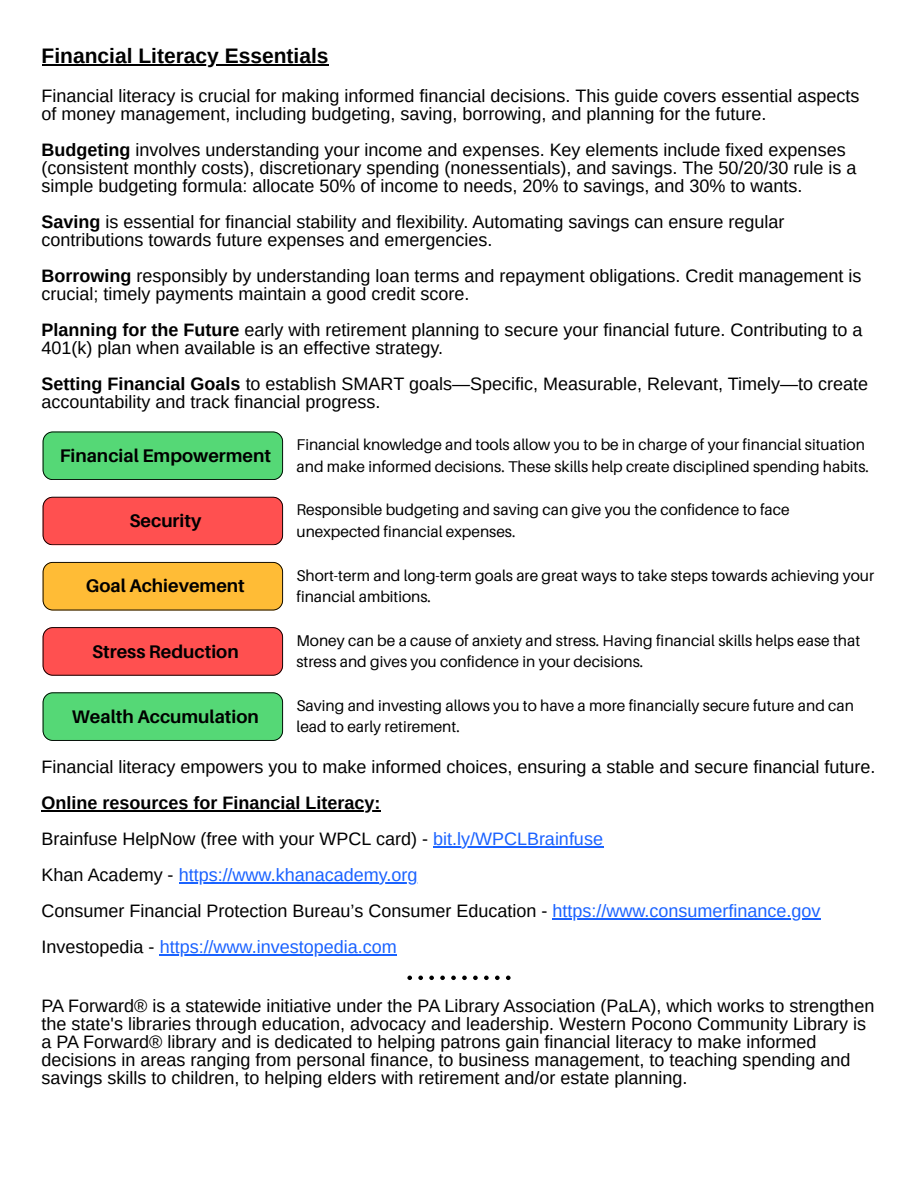
<style>
.page{position:relative;width:918px;height:1186px;background:#fff}
.page>*{position:absolute;margin:0;border:0;box-sizing:border-box;transform-origin:0 0}
.t1{font:700 21px "Arimo";color:#000}
.t2{font:700 18.3px "Aileron";color:#000}
.t3{font:18px/18px "Arimo";color:#000}
.t4{font:18px "Arimo";color:#1a62ff}
.t5{font:700 18px "Arimo";color:#000}
.t6{font:15.6px/21.3px "Aileron";color:#000}
.s1{font-weight:700}
.s2{color:#1a62ff}
.s3{color:#000}
</style>
<div class="page">
<hr style="left:42px;top:64px;width:287px;height:1px;background:#000">
<hr style="left:42px;top:810px;width:339px;height:1px;background:#000">
<hr style="left:433px;top:846px;width:170px;height:1px;background:#1a62ff">
<hr style="left:179px;top:882px;width:238px;height:1px;background:#1a62ff">
<hr style="left:553px;top:918px;width:268px;height:1px;background:#1a62ff">
<hr style="left:160px;top:954px;width:237px;height:1px;background:#1a62ff">
<svg style="left:43px;top:431px;width:240px;height:49px"></svg>
<div style="left:43px;top:497px;width:240px;height:48px;background:#ff5050"></div>
<div style="left:43px;top:562px;width:240px;height:48px;background:#ffbc36"></div>
<svg style="left:43px;top:627px;width:240px;height:48px"></svg>
<div style="left:43px;top:692px;width:240px;height:48px;background:#55d876"></div>
<svg style="left:506px;top:975px;width:5px;height:5px"></svg>
<svg style="left:495px;top:975px;width:5px;height:5px"></svg>
<svg style="left:484px;top:975px;width:5px;height:5px"></svg>
<svg style="left:473px;top:975px;width:5px;height:5px"></svg>
<svg style="left:462px;top:975px;width:5px;height:5px"></svg>
<svg style="left:451px;top:975px;width:5px;height:5px"></svg>
<svg style="left:440px;top:975px;width:5px;height:5px"></svg>
<svg style="left:429px;top:975px;width:5px;height:5px"></svg>
<svg style="left:418px;top:975px;width:5px;height:5px"></svg>
<svg style="left:407px;top:975px;width:5px;height:5px"></svg>
<h1 class="t1" style="left:42px;top:44px;width:288px">Financial Literacy Essentials</h1>
<p class="t3" style="left:42px;top:87px;width:819px">Financial literacy is crucial for making informed financial decisions. This guide covers essential aspects of money management, including budgeting, saving, borrowing, and planning for the future.</p>
<p class="t3" style="left:42px;top:141px;width:816px"><span class="s1">Budgeting</span> involves understanding your income and expenses. Key elements include fixed expenses (consistent monthly costs), discretionary spending (nonessentials), and savings. The 50/20/30 rule is a simple budgeting formula: allocate 50% of income to needs, 20% to savings, and 30% to wants.</p>
<p class="t3" style="left:42px;top:213px;width:744px"><span class="s1">Saving</span> is essential for financial stability and flexibility. Automating savings can ensure regular contributions towards future expenses and emergencies.</p>
<p class="t3" style="left:42px;top:267px;width:821px"><span class="s1">Borrowing</span> responsibly by understanding loan terms and repayment obligations. Credit management is crucial; timely payments maintain a good credit score.</p>
<p class="t3" style="left:42px;top:321px;width:822px"><span class="s1">Planning for the Future</span> early with retirement planning to secure your financial future. Contributing to a<br>401(k) plan when available is an effective strategy.</p>
<p class="t3" style="left:42px;top:375px;width:828px"><span class="s1">Setting Financial Goals</span> to establish SMART goals—Specific, Measurable, Relevant, Timely—to create accountability and track financial progress.</p>
<p class="t2" style="left:60px;top:444px;width:213px">Financial Empowerment</p>
<p class="t2" style="left:129px;top:509px;width:73px">Security</p>
<p class="t2" style="left:86px;top:574px;width:160px">Goal Achievement</p>
<p class="t2" style="left:92px;top:640px;width:148px">Stress Reduction</p>
<p class="t2" style="left:72px;top:705px;width:188px">Wealth Accumulation</p>
<p class="t6" style="left:297px;top:434px;width:574px">Financial knowledge and tools allow you to be in charge of your financial situation and make informed decisions. These skills help create disciplined spending habits.</p>
<p class="t6" style="left:297px;top:499px;width:495px">Responsible budgeting and saving can give you the confidence to face unexpected financial expenses.</p>
<p class="t6" style="left:297px;top:564px;width:579px">Short-term and long-term goals are great ways to take steps towards achieving your financial ambitions.</p>
<p class="t6" style="left:297px;top:629px;width:565px">Money can be a cause of anxiety and stress. Having financial skills helps ease that stress and gives you confidence in your decisions.</p>
<p class="t6" style="left:297px;top:694px;width:559px">Saving and investing allows you to have a more financially secure future and can lead to early retirement.</p>
<p class="t3" style="left:42px;top:758px;width:835px">Financial literacy empowers you to make informed choices, ensuring a stable and secure financial future.</p>
<h2 class="t5" style="left:42px;top:793px;width:340px">Online resources for Financial Literacy:</h2>
<p class="t3" style="left:42px;top:830px;width:563px">Brainfuse HelpNow (free with your WPCL card) - <span class="s2">bit.ly/WPCLBrainfuse</span></p>
<p class="t4" style="left:42px;top:865px;width:377px"><span class="s3">Khan Academy -</span> https://www.khanacademy.org</p>
<p class="t3" style="left:42px;top:902px;width:780px">Consumer Financial Protection Bureau’s Consumer Education - <span class="s2">https://www.consumerfinance.gov</span></p>
<p class="t4" style="left:42px;top:937px;width:357px"><span class="s3">Investopedia -</span> https://www.investopedia.com</p>
<p class="t3" style="left:42px;top:996px;width:834px">PA Forward® is a statewide initiative under the PA Library Association (PaLA), which works to strengthen the state's libraries through education, advocacy and leadership. Western Pocono Community Library is a PA Forward® library and is dedicated to helping patrons gain financial literacy to make informed decisions in areas ranging from personal finance, to business management, to teaching spending and savings skills to children, to helping elders with retirement and/or estate planning.</p>
</div>
